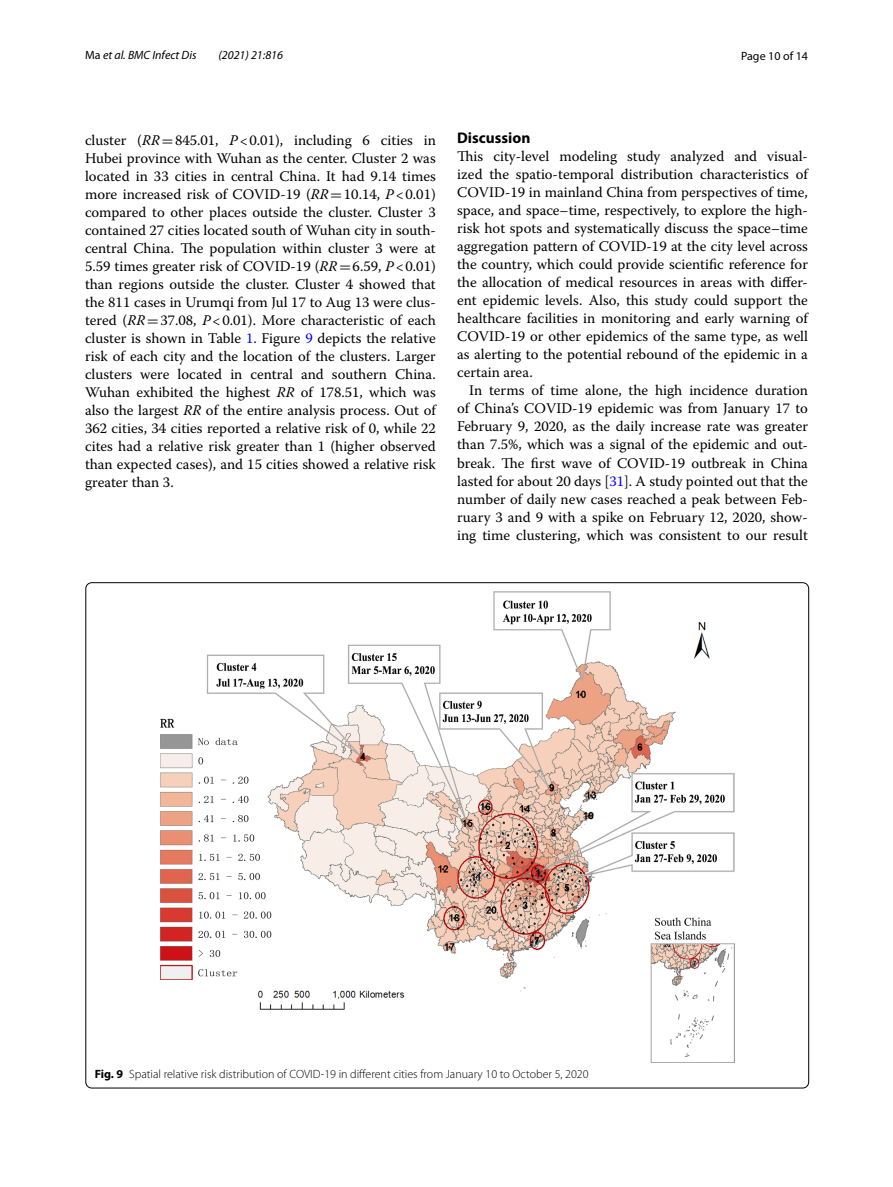
<style>
.page{position:relative;width:893px;height:1187px;background:#fff}
.page>*{position:absolute;margin:0;border:0;box-sizing:border-box;transform-origin:0 0}
.t1{font:700 15.45px "Myriad Pro";color:#000}
.t2{font:14.7px/18px "Warnock Pro";color:#000;text-align:justify}
.t3{font:300 12px "Myriad Pro";color:#000}
.t4{font:italic 12px "Myriad Pro";color:#000}
.t5{font:12px "Myriad Pro";color:#000}
.s1{font-style:normal}
.s2{font-style:italic}
.s3{font-family:"MTSY"}
.s4{color:#00f}
.s5{font-weight:700}
</style>
<div class="page">
<img style="left:160px;top:591px;width:574px;height:471px">
<p class="t4" style="left:85px;top:48px;width:113px"><span class="s1">Ma</span> et al. BMC Infect Dis</p>
<p class="t4" style="left:218px;top:48px;width:66px">(2021) 21:816</p>
<p class="t5" style="left:741px;top:48px;width:68px">Page 10 of 14</p>
<p class="t2" style="left:85px;top:131px;width:352px">cluster (<span class="s2">RR</span><span class="s3">=</span>845.01, <span class="s2">P</span>&lt;0.01), including 6 cities in Hubei province with Wuhan as the center. Cluster 2 was located in 33 cities in central China. It had 9.14 times more increased risk of COVID-19 (<span class="s2">RR</span><span class="s3">=</span>10.14, <span class="s2">P</span>&lt;0.01) compared to other places outside the cluster. Cluster 3 contained 27 cities located south of Wuhan city in south&shy;central China. The population within cluster 3 were at 5.59 times greater risk of COVID-19 (<span class="s2">RR</span><span class="s3">=</span>6.59, <span class="s2">P</span>&lt;0.01) than regions outside the cluster. Cluster 4 showed that the 811 cases in Urumqi from Jul 17 to Aug 13 were clus&shy;tered (<span class="s2">RR</span><span class="s3">=</span>37.08, <span class="s2">P</span>&lt;0.01). More characteristic of each cluster is shown in Table <span class="s4">1</span>. Figure <span class="s4">9</span> depicts the relative risk of each city and the location of the clusters. Larger clusters were located in central and southern China.<br>Wuhan exhibited the highest <span class="s2">RR</span> of 178.51, which was also the largest <span class="s2">RR</span> of the entire analysis process. Out of 362 cities, 34 cities reported a relative risk of 0, while 22 cites had a relative risk greater than 1 (higher observed than expected cases), and 15 cities showed a relative risk greater than 3.</p>
<p class="t1" style="left:457px;top:128px;width:75px">Discussion</p>
<p class="t2" style="left:457px;top:147px;width:352px">This city-level modeling study analyzed and visual&shy;ized the spatio-temporal distribution characteristics of COVID-19 in mainland China from perspectives of time, space, and space–time, respectively, to explore the high&shy;risk hot spots and systematically discuss the space–time aggregation pattern of COVID-19 at the city level across the country, which could provide scientific reference for the allocation of medical resources in areas with differ&shy;ent epidemic levels. Also, this study could support the healthcare facilities in monitoring and early warning of COVID-19 or other epidemics of the same type, as well as alerting to the potential rebound of the epidemic in a certain area.</p>
<p class="t2" style="left:457px;top:381px;width:352px;text-indent:12px">In terms of time alone, the high incidence duration of China’s COVID-19 epidemic was from January 17 to February 9, 2020, as the daily increase rate was greater than 7.5%, which was a signal of the epidemic and out&shy;break. The first wave of COVID-19 outbreak in China lasted for about 20 days [<span class="s4">31</span>]. A study pointed out that the number of daily new cases reached a peak between Feb&shy;ruary 3 and 9 with a spike on February 12, 2020, show&shy;ing time clustering, which was consistent to our result</p>
<p class="t3" style="left:95px;top:1067px;width:495px"><span class="s5">Fig. 9</span> Spatial relative risk distribution of COVID-19 in different cities from January 10 to October 5, 2020</p>
</div>
